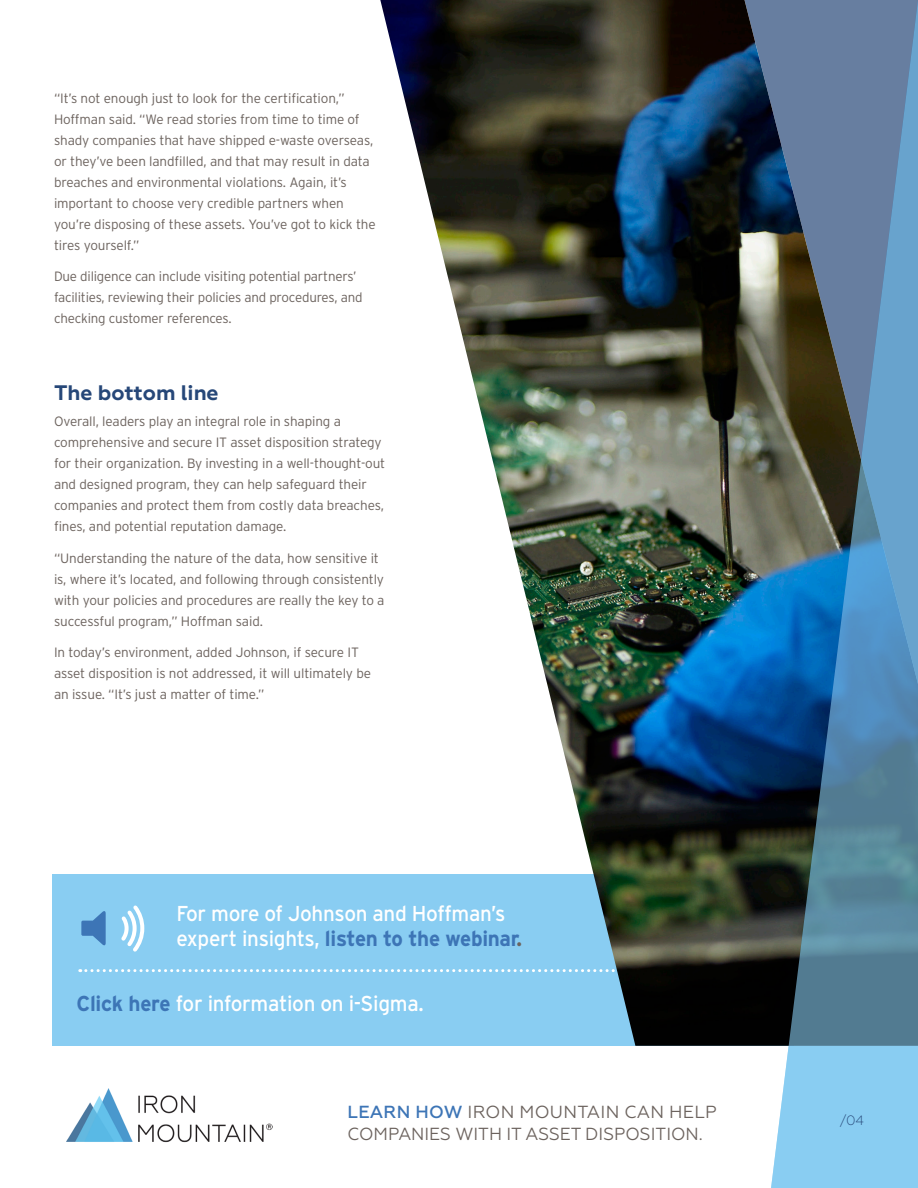
<style>
.page{position:relative;width:918px;height:1188px;background:#fff}
.page>*{position:absolute;margin:0;border:0;box-sizing:border-box;transform-origin:0 0}
.t1{font:21.6px/25.5px "Interstate";letter-spacing:-.015em;color:#fff;scale:.96 1}
.t2{font:700 21px "Geometria";color:#264778}
.t3{font:17.55px/22.2px "Geometria";color:#6c635e}
.t4{font:300 13.5px/21px "Interstate";letter-spacing:-.01em;color:#6c635e}
.t5{font:300 13.5px "Geometria";color:#264778}
.s1{font-weight:700;color:#3d75b6}
.s2{font-weight:700;color:#6c635e}
.s3{font-weight:500;color:#3d75b6}
</style>
<div class="page">
<div style="left:52px;top:874px;width:742px;height:172px;background:#89cdf2"></div>
<svg style="left:80px;top:969px;width:300px;height:3px"></svg>
<img style="left:380px;top:0;width:390px;height:1046px">
<svg style="left:770px;top:0;width:148px;height:1188px;background:#567e99"></svg>
<svg style="left:81px;top:911px;width:25px;height:35px"></svg>
<svg style="left:121px;top:905px;width:24px;height:47px"></svg>
<img style="left:67px;top:1088px;width:205px;height:55px">
<p class="t4" style="left:54px;top:87px;width:323px">“It’s not enough just to look for the certification,” Hoffman said. “We read stories from time to time of shady companies that have shipped e-waste overseas, or they’ve been landfilled, and that may result in data breaches and environmental violations. Again, it’s important to choose very credible partners when you’re disposing of these assets. You’ve got to kick the tires yourself.”</p>
<p class="t4" style="left:54px;top:266px;width:310px">Due diligence can include visiting potential partners’ facilities, reviewing their policies and procedures, and checking customer references.</p>
<p class="t2" style="left:54px;top:380px;width:166px">The bottom line</p>
<p class="t4" style="left:54px;top:411px;width:333px">Overall, leaders play an integral role in shaping a comprehensive and secure IT asset disposition strategy for their organization. By investing in a well-thought-out and designed program, they can help safeguard their companies and protect them from costly data breaches, fines, and potential reputation damage.</p>
<p class="t4" style="left:54px;top:548px;width:332px">“Understanding the nature of the data, how sensitive it is, where it’s located, and following through consistently with your policies and procedures are really the key to a successful program,” Hoffman said.</p>
<p class="t4" style="left:54px;top:642px;width:319px">In today’s environment, added Johnson, if secure IT asset disposition is not addressed, it will ultimately be an issue. “It’s just a matter of time.”</p>
<p class="t1" style="left:176px;top:900px;width:362px">For more of Johnson and Hoffman’s expert insights, <span class="s1">listen to the webinar</span><span class="s2">.</span></p>
<p class="t1" style="left:76px;top:990px;width:363px"><span class="s1">Click here</span> for information on i-Sigma.</p>
<p class="t3" style="left:347px;top:1101px;width:371px"><span class="s3">LEARN HOW</span> IRON MOUNTAIN CAN HELP<br>COMPANIES WITH IT ASSET DISPOSITION.</p>
<p class="t5" style="left:840px;top:1112px;width:26px">/04</p>
</div>
